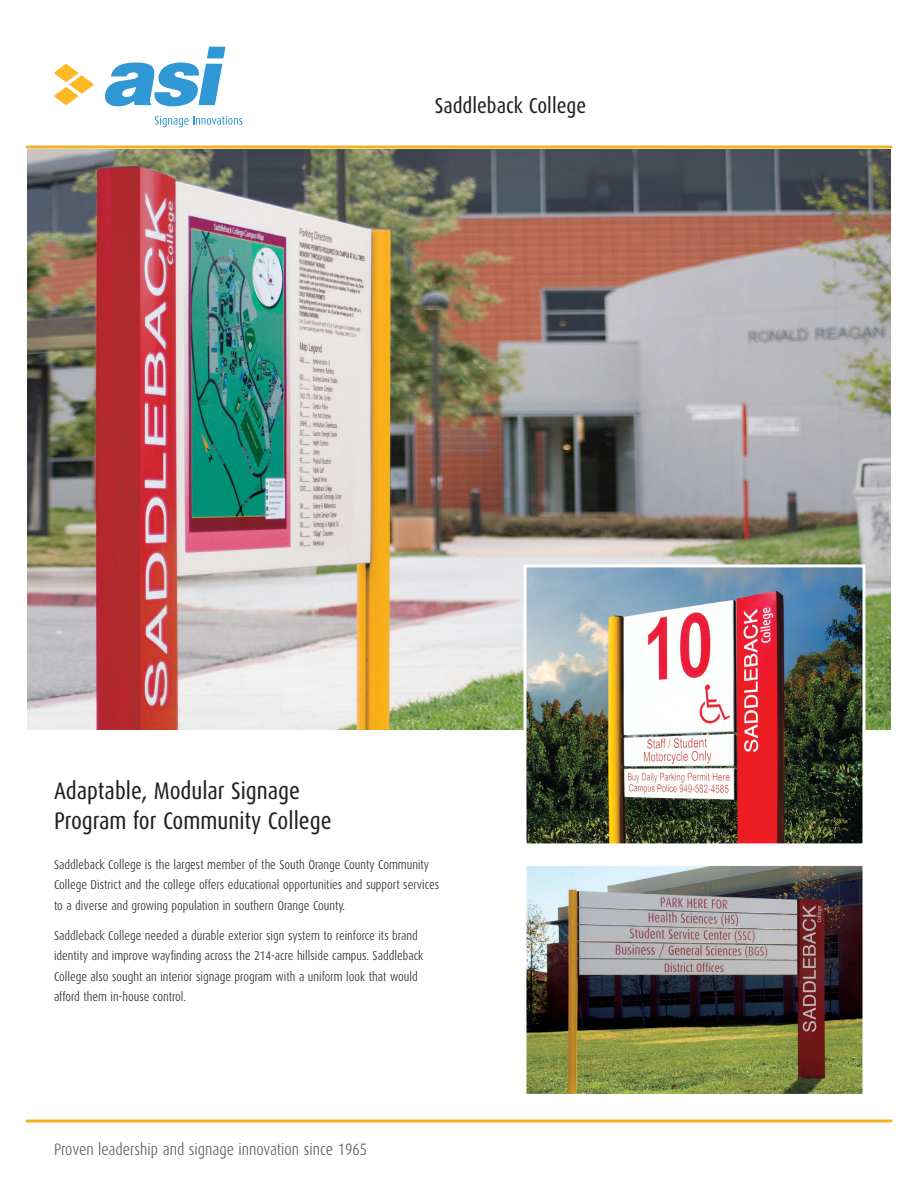
<style>
.page{position:relative;width:918px;height:1188px;background:#fff}
.page>*{position:absolute;margin:0;border:0;box-sizing:border-box;transform-origin:0 0}
.MOD_Body_Header{font:24px/30px "Dax Condensed";color:#231f20}
.MOD_Title{font:21.6px "Dax Condensed";color:#231f20}
.t1{font:300 16.5px "Dax Condensed";color:#57585a}
.MOD_Body_Copy{font:300 12.75px/20.2px "Dax Condensed";color:#231f20}
</style>
<div class="page">
<img style="left:27px;top:148px;width:864px;height:581px">
<img style="left:527px;top:867px;width:334px;height:226px">
<div style="left:523px;top:863px;width:342px;height:234px;border:3px solid #fff"></div>
<img style="left:527px;top:568px;width:334px;height:274px">
<div style="left:523px;top:564px;width:342px;height:282px;border:3px solid #fff"></div>
<svg style="left:105px;top:47px;width:121px;height:59px"></svg>
<svg style="left:155px;top:116px;width:87px;height:11px"></svg>
<svg style="left:54px;top:64px;width:40px;height:41px"></svg>
<hr style="left:27px;top:146px;width:864px;height:2px;background:#f3b124">
<hr style="left:27px;top:1119px;width:864px;height:3px;background:#f3b124">
<p class="MOD_Title" style="left:435px;top:94px;width:153px">Saddleback College</p>
<p class="MOD_Body_Header" style="left:54px;top:776px;width:279px">Adaptable, Modular Signage<br>Program for Community College</p>
<p class="MOD_Body_Copy" style="left:54px;top:855px;width:387px">Saddleback College is the largest member of the South Orange County Community<br>College District and the college offers educational opportunities and support services to a diverse and growing population in southern Orange County.</p>
<p class="MOD_Body_Copy" style="left:54px;top:926px;width:371px">Saddleback College needed a durable exterior sign system to reinforce its brand identity and improve wayfinding across the 214-acre hillside campus. Saddleback College also sought an interior signage program with a uniform look that would afford them in-house control.</p>
<p class="t1" style="left:54px;top:1140px;width:315px">Proven leadership and signage innovation since 1965</p>
</div>
